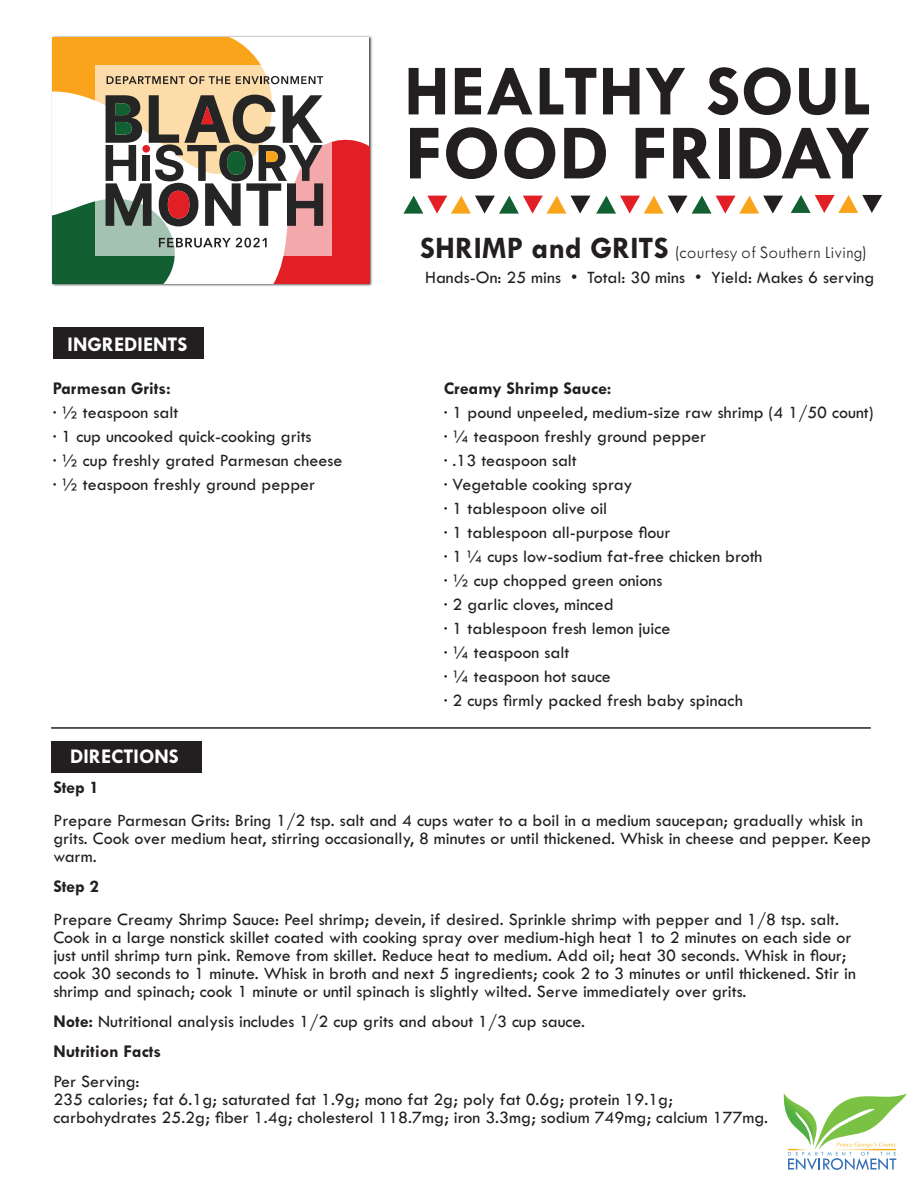
<style>
.page{position:relative;width:918px;height:1188px;background:#fff}
.page>*{position:absolute;margin:0;border:0;box-sizing:border-box;transform-origin:0 0}
.t1{font:700 21px "Tw Cen MT Std";color:#fff}
.t2{font:18px/24px "Tw Cen MT Std";color:#231f20}
.t3{font:700 18px "Tw Cen MT Std";color:#231f20}
.s1{font-weight:700;font-size:31.5px}
.s2{font-weight:300}
.s3{font-weight:700}
</style>
<div class="page">
<div style="left:51px;top:742px;width:151px;height:31px;background:#231f20"></div>
<img style="left:52px;top:36px;width:320px;height:250px">
<svg style="left:53px;top:37px;width:316px;height:247px"></svg>
<svg style="left:409px;top:68px;width:36px;height:46px"></svg>
<svg style="left:455px;top:68px;width:26px;height:46px"></svg>
<svg style="left:487px;top:68px;width:45px;height:46px"></svg>
<svg style="left:540px;top:68px;width:56px;height:46px"></svg>
<svg style="left:603px;top:68px;width:36px;height:46px"></svg>
<svg style="left:646px;top:68px;width:39px;height:46px"></svg>
<svg style="left:708px;top:67px;width:30px;height:48px"></svg>
<svg style="left:744px;top:67px;width:47px;height:48px"></svg>
<svg style="left:799px;top:68px;width:36px;height:47px"></svg>
<svg style="left:845px;top:68px;width:24px;height:46px"></svg>
<svg style="left:410px;top:128px;width:28px;height:50px"></svg>
<svg style="left:446px;top:127px;width:51px;height:52px"></svg>
<svg style="left:504px;top:127px;width:51px;height:52px"></svg>
<svg style="left:564px;top:128px;width:42px;height:50px"></svg>
<svg style="left:636px;top:128px;width:28px;height:50px"></svg>
<svg style="left:673px;top:128px;width:38px;height:50px"></svg>
<div style="left:719px;top:128px;width:11px;height:50px;background:#231f20"></div>
<svg style="left:740px;top:128px;width:129px;height:50px"></svg>
<svg style="left:403px;top:196px;width:187px;height:18px"></svg>
<svg style="left:596px;top:196px;width:187px;height:18px"></svg>
<svg style="left:791px;top:195px;width:91px;height:18px"></svg>
<hr style="left:51px;top:727px;width:820px;height:2px;background:#231f20">
<div style="left:53px;top:328px;width:151px;height:31px;background:#231f20"></div>
<svg style="left:784px;top:1093px;width:123px;height:77px"></svg>
<p class="t1" style="left:68px;top:333px;width:122px">INGREDIENTS</p>
<p class="t3" style="left:53px;top:379px;width:120px">Parmesan Grits:</p>
<p class="t2" style="left:53px;top:401px;width:291px">· ½ teaspoon salt<br>· 1 cup uncooked quick-cooking grits<br>· ½ cup freshly grated Parmesan cheese · ½ teaspoon freshly ground pepper</p>
<p class="t2" style="left:420px;top:240px;width:456px;line-height:25.2px"><span class="s1">SHRIMP and GRITS</span> <span class="s2">(courtesy of Southern Living)<br></span>Hands-On: 25 mins • Total: 30 mins • Yield: Makes 6 serving</p>
<p class="t3" style="left:444px;top:379px;width:169px">Creamy Shrimp Sauce:</p>
<p class="t2" style="left:444px;top:400px;width:431px">· 1 pound unpeeled, medium-size raw shrimp (4 1/50 count) · ¼ teaspoon freshly ground pepper<br>· .13 teaspoon salt<br>· Vegetable cooking spray<br>· 1 tablespoon olive oil<br>· 1 tablespoon all-purpose flour<br>· 1 ¼ cups low-sodium fat-free chicken broth<br>· ½ cup chopped green onions<br>· 2 garlic cloves, minced<br>· 1 tablespoon fresh lemon juice<br>· ¼ teaspoon salt<br>· ¼ teaspoon hot sauce<br>· 2 cups firmly packed fresh baby spinach</p>
<p class="t1" style="left:70px;top:745px;width:110px">DIRECTIONS</p>
<p class="t3" style="left:53px;top:778px;width:47px">Step 1</p>
<p class="t2" style="left:53px;top:812px;width:819px;line-height:18px">Prepare Parmesan Grits: Bring 1/2 tsp. salt and 4 cups water to a boil in a medium saucepan; gradually whisk in grits. Cook over medium heat, stirring occasionally, 8 minutes or until thickened. Whisk in cheese and pepper. Keep warm.</p>
<p class="t3" style="left:53px;top:877px;width:47px">Step 2</p>
<p class="t2" style="left:53px;top:911px;width:804px;line-height:18px">Prepare Creamy Shrimp Sauce: Peel shrimp; devein, if desired. Sprinkle shrimp with pepper and 1/8 tsp. salt.<br>Cook in a large nonstick skillet coated with cooking spray over medium-high heat 1 to 2 minutes on each side or just until shrimp turn pink. Remove from skillet. Reduce heat to medium. Add oil; heat 30 seconds. Whisk in flour; cook 30 seconds to 1 minute. Whisk in broth and next 5 ingredients; cook 2 to 3 minutes or until thickened. Stir in shrimp and spinach; cook 1 minute or until spinach is slightly wilted. Serve immediately over grits.</p>
<p class="t2" style="left:53px;top:1007px;width:533px;line-height:30px"><span class="s3">Note:</span> Nutritional analysis includes 1/2 cup grits and about 1/3 cup sauce.<br><span class="s3">Nutrition Facts</span></p>
<p class="t2" style="left:53px;top:1073px;width:716px;line-height:18px">Per Serving:<br>235 calories; fat 6.1g; saturated fat 1.9g; mono fat 2g; poly fat 0.6g; protein 19.1g; carbohydrates 25.2g; fiber 1.4g; cholesterol 118.7mg; iron 3.3mg; sodium 749mg; calcium 177mg.</p>
</div>
